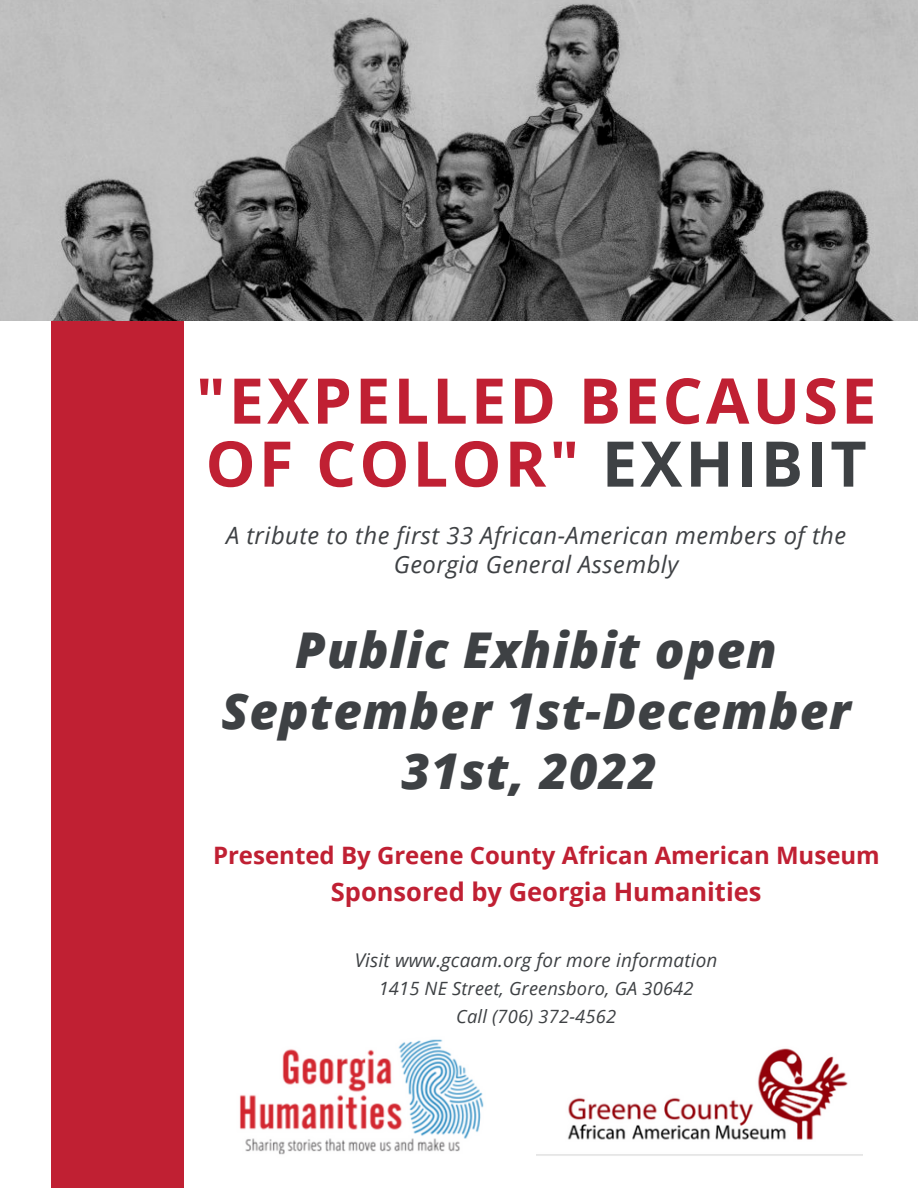
<style>
.page{position:relative;width:918px;height:1188px;background:#fff}
.page>*{position:absolute;margin:0;border:0;box-sizing:border-box;transform-origin:0 0}
.t1{font:700 63px/63px "Open Sans";letter-spacing:.05em;color:#c02033}
.t2{font:italic 800 49.35px/60.8px "Open Sans";letter-spacing:.02em;color:#3e4144;text-align:center}
.t3{font:700 25.5px "Open Sans";color:#c02033}
.t4{font:700 24px "Open Sans";color:#c02033}
.t5{font:italic 23.85px/29.2px "Open Sans";letter-spacing:.02em;color:#3e4144;text-align:center}
.t6{font:italic 18.9px "Open Sans";letter-spacing:.01em;color:#3e4144}
.t7{font:italic 18.3px/28.2px "Open Sans";letter-spacing:.01em;color:#3e4144;text-align:center}
.s1{color:#3e4144}
</style>
<div class="page">
<div style="left:51px;top:0;width:133px;height:1188px;background:#c02033"></div>
<img style="left:0;top:0;width:918px;height:320px">
<img style="left:536px;top:1048px;width:326px;height:108px">
<img style="left:239px;top:1039px;width:245px;height:116px">
<h1 class="t1" style="left:196px;top:368px;width:682px">"EXPELLED BECAUSE<br>OF COLOR" <span class="s1">EXHIBIT</span></h1>
<p class="t5" style="left:226px;top:520px;width:622px">A tribute to the first 33 African-American members of the<br>Georgia General Assembly</p>
<h2 class="t2" style="left:221px;top:618px;width:631px">Public Exhibit open<br>September 1st-December<br>31st, 2022</h2>
<p class="t4" style="left:213px;top:839px;width:668px">Presented By Greene County African American Museum</p>
<p class="t3" style="left:331px;top:874px;width:432px">Sponsored by Georgia Humanities</p>
<p class="t6" style="left:355px;top:947px;width:364px">Visit www.gcaam.org for more information</p>
<p class="t7" style="left:379px;top:974px;width:316px">1415 NE Street, Greensboro, GA 30642<br>Call (706) 372-4562</p>
</div>
